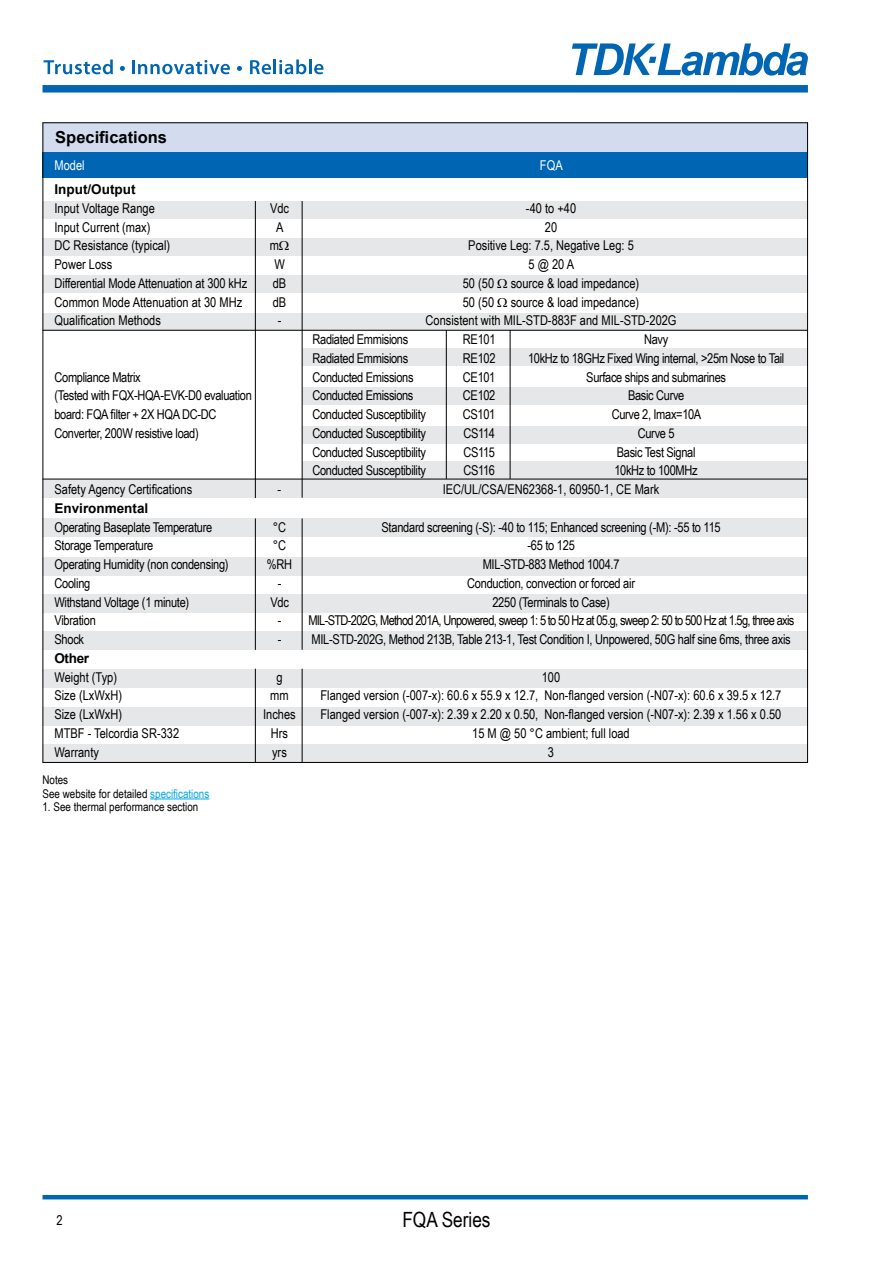
<style>
.page{position:relative;width:893px;height:1263px;background:#fff}
.page>*{position:absolute;margin:0;border:0;box-sizing:border-box;transform-origin:0 0}
.t1{font:21px "Arial Narrow";color:#000}
.t2{font:700 16.5px "Arial";color:#000}
.t3{font:13.5px "Arial Narrow";letter-spacing:-.02em;color:#000}
.t4{font:13.5px "Arial Narrow";color:#000}
.t5{font:13.5px "Arial Narrow";letter-spacing:-.05em;color:#000}
.t6{font:700 13.5px "Arial";color:#000}
.t7{font:13.5px "Arial Narrow";color:#fff}
.t8{font:12px/13.5px "Arial Narrow";color:#000}
.s1{color:#00a7e3}
</style>
<div class="page">
<hr style="left:43px;top:1195px;width:765px;height:4px;background:#0066b3">
<div style="left:43px;top:85px;width:765px;height:8px;background:#0066b3"></div>
<svg style="left:572px;top:43px;width:236px;height:33px"></svg>
<hr style="left:150px;top:798px;width:59px;height:1px;background:#00a7e3">
<div style="left:43px;top:122px;width:765px;height:30px;background:#d3dcef"></div>
<div style="left:43px;top:152px;width:765px;height:26px;background:#0066b3"></div>
<div style="left:43px;top:201px;width:765px;height:17px;background:#e6e7e8"></div>
<div style="left:43px;top:238px;width:765px;height:17px;background:#e6e7e8"></div>
<div style="left:43px;top:276px;width:765px;height:17px;background:#e6e7e8"></div>
<div style="left:43px;top:313px;width:765px;height:17px;background:#e6e7e8"></div>
<div style="left:43px;top:479px;width:765px;height:19px;background:#e6e7e8"></div>
<div style="left:43px;top:518px;width:765px;height:19px;background:#e6e7e8"></div>
<div style="left:43px;top:669px;width:765px;height:18px;background:#e6e7e8"></div>
<div style="left:43px;top:557px;width:765px;height:18px;background:#e6e7e8"></div>
<div style="left:43px;top:707px;width:765px;height:19px;background:#e6e7e8"></div>
<div style="left:43px;top:594px;width:765px;height:19px;background:#e6e7e8"></div>
<div style="left:43px;top:744px;width:765px;height:19px;background:#e6e7e8"></div>
<div style="left:43px;top:631px;width:765px;height:19px;background:#e6e7e8"></div>
<div style="left:302px;top:462px;width:506px;height:17px;background:#e6e7e8"></div>
<div style="left:302px;top:349px;width:506px;height:17px;background:#e6e7e8"></div>
<div style="left:302px;top:387px;width:506px;height:17px;background:#e6e7e8"></div>
<div style="left:302px;top:427px;width:506px;height:17px;background:#e6e7e8"></div>
<hr style="left:302px;top:201px;width:1px;height:297px;background:#000">
<hr style="left:302px;top:518px;width:1px;height:132px;background:#000">
<hr style="left:302px;top:669px;width:1px;height:94px;background:#000">
<hr style="left:446px;top:330px;width:1px;height:149px;background:#000">
<hr style="left:510px;top:330px;width:1px;height:149px;background:#000">
<hr style="left:255px;top:201px;width:1px;height:297px;background:#000">
<hr style="left:255px;top:518px;width:1px;height:132px;background:#000">
<hr style="left:255px;top:669px;width:1px;height:94px;background:#000">
<hr style="left:43px;top:330px;width:765px;height:1px;background:#000">
<hr style="left:43px;top:479px;width:765px;height:1px;background:#000">
<svg style="left:120px;top:66px;width:5px;height:5px"></svg>
<svg style="left:237px;top:66px;width:5px;height:5px"></svg>
<svg style="left:44px;top:60px;width:69px;height:14px"></svg>
<hr style="left:132px;top:60px;width:3px;height:14px;background:#0166af">
<svg style="left:138px;top:60px;width:92px;height:14px"></svg>
<svg style="left:250px;top:60px;width:56px;height:14px"></svg>
<hr style="left:309px;top:60px;width:3px;height:14px;background:#0166af">
<svg style="left:314px;top:64px;width:9px;height:10px"></svg>
<p class="t2" style="left:55px;top:125px;width:113px">Speci昀椀cations</p>
<p class="t7" style="left:55px;top:155px;width:32px">Model</p>
<p class="t7" style="left:540px;top:155px;width:24px">FQA</p>
<p class="t6" style="left:55px;top:184px;width:82px">Input/Output</p>
<p class="t4" style="left:55px;top:198px;width:102px">Input Voltage Range</p>
<p class="t3" style="left:270px;top:198px;width:21px">Vdc</p>
<p class="t3" style="left:526px;top:198px;width:52px">-40 to +40</p>
<p class="t4" style="left:55px;top:217px;width:97px">Input Current (max)</p>
<p class="t3" style="left:276px;top:217px;width:9px">A</p>
<p class="t3" style="left:545px;top:217px;width:14px">20</p>
<p class="t4" style="left:55px;top:236px;width:117px">DC Resistance (typical)</p>
<p class="t3" style="left:270px;top:236px;width:11px">m</p>
<p class="t4" style="left:468px;top:236px;width:167px">Positive Leg: 7.5, Negative Leg: 5</p>
<p class="t4" style="left:55px;top:254px;width:59px">Power Loss</p>
<p class="t3" style="left:274px;top:254px;width:12px">W</p>
<p class="t3" style="left:528px;top:254px;width:47px">5 @ 20 A</p>
<p class="t3" style="left:55px;top:273px;width:194px">Differential Mode Attenuation at 300 kHz</p>
<p class="t3" style="left:273px;top:273px;width:15px">dB</p>
<p class="t4" style="left:463px;top:273px;width:178px">50 (50 source &amp; load impedance)</p>
<p class="t4" style="left:55px;top:292px;width:189px">Common Mode Attenuation at 30 MHz</p>
<p class="t3" style="left:273px;top:292px;width:15px">dB</p>
<p class="t4" style="left:463px;top:292px;width:178px">50 (50 source &amp; load impedance)</p>
<p class="t4" style="left:55px;top:311px;width:108px">Quali昀椀cation Methods</p>
<p class="t3" style="left:278px;top:311px;width:5px">-</p>
<p class="t4" style="left:426px;top:311px;width:253px">Consistent with MIL-STD-883F and MIL-STD-202G</p>
<p class="t3" style="left:313px;top:329px;width:97px">Radiated Emmisions</p>
<p class="t3" style="left:463px;top:329px;width:34px">RE101</p>
<p class="t3" style="left:644px;top:329px;width:26px">Navy</p>
<p class="t3" style="left:313px;top:348px;width:97px">Radiated Emmisions</p>
<p class="t3" style="left:463px;top:348px;width:34px">RE102</p>
<p class="t3" style="left:528px;top:348px;width:258px">10kHz to 18GHz Fixed Wing internal, &gt;25m Nose to Tail</p>
<p class="t3" style="left:55px;top:367px;width:88px">Compliance Matrix</p>
<p class="t3" style="left:313px;top:367px;width:102px">Conducted Emissions</p>
<p class="t3" style="left:463px;top:367px;width:34px">CE101</p>
<p class="t3" style="left:586px;top:367px;width:141px">Surface ships and submarines</p>
<p class="t3" style="left:55px;top:386px;width:199px">(Tested with FQX-HQA-EVK-D0 evaluation</p>
<p class="t3" style="left:313px;top:386px;width:102px">Conducted Emissions</p>
<p class="t3" style="left:463px;top:386px;width:34px">CE102</p>
<p class="t3" style="left:628px;top:386px;width:58px">Basic Curve</p>
<p class="t3" style="left:54px;top:404px;width:163px">board: FQA 昀椀lter + 2X HQA DC-DC</p>
<p class="t3" style="left:312px;top:404px;width:115px">Conducted Susceptibility</p>
<p class="t3" style="left:463px;top:404px;width:34px">CS101</p>
<p class="t3" style="left:612px;top:404px;width:91px">Curve 2, Imax=10A</p>
<p class="t3" style="left:54px;top:423px;width:146px">Converter, 200W resistive load)</p>
<p class="t3" style="left:312px;top:423px;width:115px">Conducted Susceptibility</p>
<p class="t3" style="left:463px;top:423px;width:33px">CS114</p>
<p class="t3" style="left:638px;top:423px;width:38px">Curve 5</p>
<p class="t3" style="left:312px;top:442px;width:115px">Conducted Susceptibility</p>
<p class="t3" style="left:463px;top:442px;width:33px">CS115</p>
<p class="t3" style="left:617px;top:442px;width:80px">Basic Test Signal</p>
<p class="t3" style="left:312px;top:461px;width:115px">Conducted Susceptibility</p>
<p class="t3" style="left:463px;top:461px;width:33px">CS116</p>
<p class="t3" style="left:614px;top:461px;width:85px">10kHz to 100MHz</p>
<p class="t4" style="left:54px;top:479px;width:139px">Safety Agency Certi昀椀cations</p>
<p class="t3" style="left:278px;top:479px;width:5px">-</p>
<p class="t4" style="left:443px;top:479px;width:218px">IEC/UL/CSA/EN62368-1, 60950-1, CE Mark</p>
<p class="t6" style="left:54px;top:503px;width:95px">Environmental</p>
<p class="t3" style="left:54px;top:517px;width:159px">Operating Baseplate Temperature</p>
<p class="t3" style="left:273px;top:517px;width:15px">°C</p>
<p class="t3" style="left:382px;top:517px;width:341px">Standard screening (-S): -40 to 115; Enhanced screening (-M): -55 to 115</p>
<p class="t3" style="left:54px;top:536px;width:100px">Storage Temperature</p>
<p class="t3" style="left:273px;top:536px;width:15px">°C</p>
<p class="t3" style="left:527px;top:536px;width:49px">-65 to 125</p>
<p class="t3" style="left:54px;top:554px;width:176px">Operating Humidity (non condensing)</p>
<p class="t3" style="left:267px;top:554px;width:27px">%RH</p>
<p class="t3" style="left:483px;top:554px;width:138px">MIL-STD-883 Method 1004.7</p>
<p class="t3" style="left:54px;top:573px;width:37px">Cooling</p>
<p class="t3" style="left:278px;top:573px;width:5px">-</p>
<p class="t3" style="left:467px;top:573px;width:169px">Conduction, convection or forced air</p>
<p class="t3" style="left:54px;top:592px;width:136px">Withstand Voltage (1 minute)</p>
<p class="t3" style="left:270px;top:592px;width:20px">Vdc</p>
<p class="t3" style="left:492px;top:592px;width:119px">2250 (Terminals to Case)</p>
<p class="t3" style="left:54px;top:611px;width:43px">Vibration</p>
<p class="t5" style="left:278px;top:611px;width:518px">- MIL-STD-202G, Method 201A, Unpowered, sweep 1: 5 to 50 Hz at 05.g, sweep 2: 50 to 500 Hz at 1.5g, three axis</p>
<p class="t3" style="left:54px;top:629px;width:31px">Shock</p>
<p class="t3" style="left:278px;top:629px;width:514px">- MIL-STD-202G, Method 213B, Table 213-1, Test Condition I, Unpowered, 50G half sine 6ms, three axis</p>
<p class="t6" style="left:54px;top:653px;width:36px">Other</p>
<p class="t4" style="left:54px;top:667px;width:64px">Weight (Typ)</p>
<p class="t3" style="left:276px;top:667px;width:8px">g</p>
<p class="t3" style="left:542px;top:667px;width:20px">100</p>
<p class="t4" style="left:54px;top:686px;width:69px">Size (LxWxH)</p>
<p class="t3" style="left:270px;top:686px;width:20px">mm</p>
<p class="t4" style="left:321px;top:686px;width:462px">Flanged version (-007-x): 60.6 x 55.9 x 12.7, Non-昀氀anged version (-N07-x): 60.6 x 39.5 x 12.7</p>
<p class="t4" style="left:54px;top:704px;width:69px">Size (LxWxH)</p>
<p class="t3" style="left:263px;top:704px;width:34px">Inches</p>
<p class="t4" style="left:321px;top:704px;width:462px">Flanged version (-007-x): 2.39 x 2.20 x 0.50, Non-昀氀anged version (-N07-x): 2.39 x 1.56 x 0.50</p>
<p class="t4" style="left:54px;top:723px;width:126px">MTBF - Telcordia SR-332</p>
<p class="t3" style="left:271px;top:723px;width:19px">Hrs</p>
<p class="t4" style="left:472px;top:723px;width:159px">15 M @ 50 °C ambient; full load</p>
<p class="t4" style="left:54px;top:742px;width:46px">Warranty</p>
<p class="t3" style="left:272px;top:742px;width:16px">yrs</p>
<p class="t3" style="left:548px;top:742px;width:8px">3</p>
<p class="t8" style="left:43px;top:773px;width:168px">Notes<br>See website for detailed <span class="s1">speci昀椀cations</span></p>
<p class="t8" style="left:43px;top:800px;width:157px">1. See thermal performance section</p>
<p class="t3" style="left:56px;top:1215px;width:8px">2</p>
<h1 class="t1" style="left:402px;top:1211px;width:90px">FQA Series</h1>
</div>
